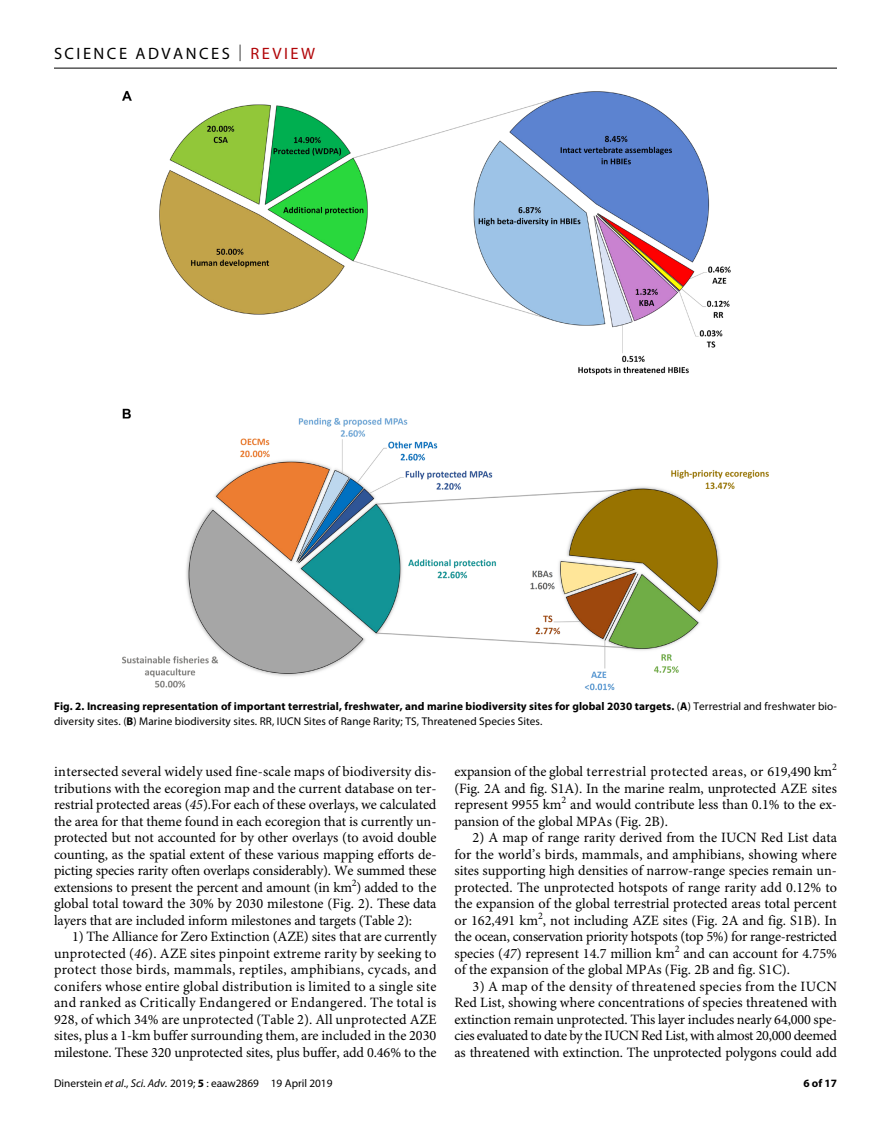
<style>
.page{position:relative;width:891px;height:1134px;background:#fff}
.page>*{position:absolute;margin:0;border:0;box-sizing:border-box;transform-origin:0 0}
.t1{font:16.5px "Myriad Pro";letter-spacing:.15em;color:#000}
.t2{font:14.25px/16.5px "Minion Pro";letter-spacing:-.005em;color:#000;text-align:justify}
.t3{font:11.25px/15px "Myriad Pro";letter-spacing:.01em;color:#000}
.t4{font:700 11.25px "Myriad Pro";color:#000}
.s1{font-weight:300}
.s2{color:#b10508}
.s3{font-weight:700}
.s4{font-style:italic}
</style>
<div class="page">
<hr style="left:54px;top:68px;width:783px;height:1px;background:#000">
<img style="left:122px;top:90px;width:647px;height:601px">
<p class="t1" style="left:54px;top:40px;width:262px">SCIENCE ADVANCES <span class="s1">|</span> <span class="s2">REVIEW</span></p>
<p class="t3" style="left:54px;top:699px;width:784px"><span class="s3">Fig. 2. Increasing representation of important terrestrial, freshwater, and marine biodiversity sites for global 2030 targets.</span> (<span class="s3">A</span>) Terrestrial and freshwater bio&shy;diversity sites. (<span class="s3">B</span>) Marine biodiversity sites. RR, IUCN Sites of Range Rarity; TS, Threatened Species Sites.</p>
<p class="t2" style="left:54px;top:765px;width:384px">intersected several widely used fine-scale maps of biodiversity dis&shy;tributions with the ecoregion map and the current database on ter&shy;restrial protected areas (<span class="s4">45</span>).For each of these overlays, we calculated the area for that theme found in each ecoregion that is currently un&shy;protected but not accounted for by other overlays (to avoid double counting, as the spatial extent of these various mapping efforts de&shy;picting species rarity often overlaps considerably). We summed these extensions to present the percent and amount (in km<sup>2</sup>) added to the global total toward the 30% by 2030 milestone (Fig. 2). These data layers that are included inform milestones and targets (Table 2):</p>
<p class="t2" style="left:54px;top:930px;width:384px;text-indent:18px">1) The Alliance for Zero Extinction (AZE) sites that are currently unprotected (<span class="s4">46</span>). AZE sites pinpoint extreme rarity by seeking to protect those birds, mammals, reptiles, amphibians, cycads, and conifers whose entire global distribution is limited to a single site and ranked as Critically Endangered or Endangered. The total is 928, of which 34% are unprotected (Table 2). All unprotected AZE sites, plus a 1-km buffer surrounding them, are included in the 2030 milestone. These 320 unprotected sites, plus buffer, add 0.46% to the</p>
<p class="t3" style="left:54px;top:1076px;width:280px">Dinerstein <span class="s4">et al</span>., <span class="s4">Sci. Adv.</span> 2019; <span class="s3">5</span> : eaaw2869 19 April 2019</p>
<p class="t2" style="left:455px;top:765px;width:384px">expansion of the global terrestrial protected areas, or 619,490 km<sup>2 </sup>(Fig. 2A and fig. S1A). In the marine realm, unprotected AZE sites represent 9955 km<sup>2</sup> and would contribute less than 0.1% to the ex&shy;pansion of the global MPAs (Fig. 2B).</p>
<p class="t2" style="left:454px;top:831px;width:384px;text-indent:18px">2) A map of range rarity derived from the IUCN Red List data for the world’s birds, mammals, and amphibians, showing where sites supporting high densities of narrow-range species remain un&shy;protected. The unprotected hotspots of range rarity add 0.12% to the expansion of the global terrestrial protected areas total percent or 162,491 km<sup>2</sup>, not including AZE sites (Fig. 2A and fig. S1B). In the ocean, conservation priority hotspots (top 5%) for range-restricted species (<span class="s4">47</span>) represent 14.7 million km<sup>2</sup> and can account for 4.75% of the expansion of the global MPAs (Fig. 2B and fig. S1C).</p>
<p class="t2" style="left:455px;top:979px;width:384px;text-indent:18px">3) A map of the density of threatened species from the IUCN Red List, showing where concentrations of species threatened with extinction remain unprotected. This layer includes nearly 64,000 spe&shy;cies evaluated to date by the IUCN Red List, with almost 20,000 deemed as threatened with extinction. The unprotected polygons could add</p>
<p class="t4" style="left:803px;top:1074px;width:35px">6 of 17</p>
</div>
